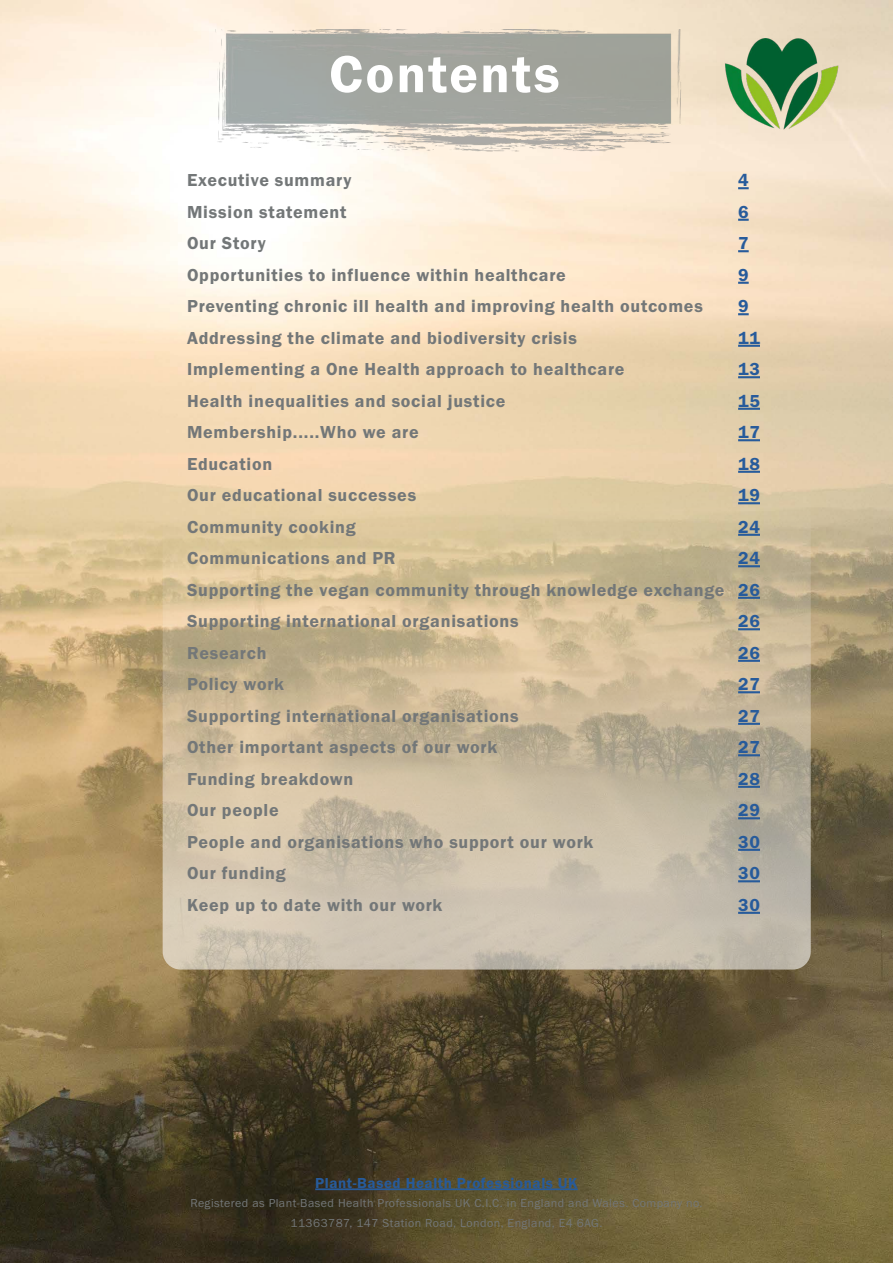
<style>
.page{position:relative;width:893px;height:1263px;background:#fff}
.page>*{position:absolute;margin:0;border:0;box-sizing:border-box;transform-origin:0 0}
.t1{font:54px "Franklin Gothic URW Dem";letter-spacing:.04em;color:#fff}
.t2{font:18px/31.5px "Franklin Gothic URW Dem";letter-spacing:.04em;color:#737778}
.t3{font:18px/31.5px "Franklin Gothic URW Dem";letter-spacing:.04em;color:#275b9b}
.t4{font:15px "Franklin Gothic URW Dem";letter-spacing:.04em;color:#275b9b}
.t5{font:12px/19.5px "Franklin Gothic URW Boo";letter-spacing:.04em;color:#737778;text-align:center}
</style>
<div class="page">
<img style="left:0;top:0;width:893px;height:1263px">
<img style="left:209px;top:30px;width:479px;height:103px">
<svg style="left:163px;top:133px;width:648px;height:836px;background:#decdb1"></svg>
<hr style="left:315px;top:1188px;width:263px;height:2px;background:#275b9b">
<svg style="left:738px;top:187px;width:11px;height:2px"></svg>
<svg style="left:738px;top:219px;width:11px;height:2px"></svg>
<svg style="left:738px;top:250px;width:11px;height:2px"></svg>
<svg style="left:738px;top:282px;width:11px;height:2px"></svg>
<svg style="left:738px;top:313px;width:11px;height:2px"></svg>
<hr style="left:738px;top:345px;width:22px;height:2px;background:#275b9b">
<hr style="left:738px;top:376px;width:22px;height:2px;background:#275b9b">
<hr style="left:738px;top:408px;width:22px;height:2px;background:#275b9b">
<hr style="left:738px;top:439px;width:22px;height:2px;background:#275b9b">
<hr style="left:738px;top:471px;width:22px;height:2px;background:#275b9b">
<hr style="left:738px;top:502px;width:22px;height:2px;background:#275b9b">
<hr style="left:738px;top:534px;width:22px;height:2px;background:#275b9b">
<hr style="left:738px;top:565px;width:22px;height:2px;background:#275b9b">
<hr style="left:738px;top:597px;width:22px;height:2px;background:#275b9b">
<hr style="left:738px;top:628px;width:22px;height:2px;background:#275b9b">
<hr style="left:738px;top:660px;width:22px;height:2px;background:#275b9b">
<hr style="left:738px;top:691px;width:22px;height:2px;background:#275b9b">
<hr style="left:738px;top:723px;width:22px;height:2px;background:#275b9b">
<hr style="left:738px;top:754px;width:22px;height:2px;background:#275b9b">
<hr style="left:738px;top:786px;width:22px;height:2px;background:#275b9b">
<hr style="left:738px;top:817px;width:22px;height:2px;background:#275b9b">
<hr style="left:738px;top:849px;width:22px;height:2px;background:#275b9b">
<hr style="left:738px;top:880px;width:22px;height:2px;background:#275b9b">
<hr style="left:738px;top:912px;width:22px;height:2px;background:#275b9b">
<img style="left:717px;top:38px;width:130px;height:106px">
<h1 class="t1" style="left:329px;top:41px;width:232px">Contents</h1>
<p class="t2" style="left:187px;top:164px;width:539px">Executive summary<br>Mission statement<br>Our Story<br>Opportunities to influence within healthcare<br>Preventing chronic ill health and improving health outcomes<br>Addressing the climate and biodiversity crisis<br>Implementing a One Health approach to healthcare<br>Health inequalities and social justice<br>Membership.....Who we are<br>Education<br>Our educational successes<br>Community cooking<br>Communications and PR<br>Supporting the vegan community through knowledge exchange<br>Supporting international organisations<br>Research<br>Policy work<br>Supporting international organisations<br>Other important aspects of our work<br>Funding breakdown<br>Our people<br>People and organisations who support our work<br>Our funding<br>Keep up to date with our work</p>
<p class="t3" style="left:738px;top:164px;width:23px">4<br>6<br>7<br>9<br>9<br>11<br>13<br>15<br>17<br>18<br>19<br>24<br>24<br>26<br>26<br>26<br>27<br>27<br>27<br>28<br>29<br>30<br>30<br>30</p>
<p class="t4" style="left:315px;top:1173px;width:264px">Plant-Based Health Professionals UK</p>
<p class="t5" style="left:190px;top:1193px;width:514px">Registered as Plant-Based Health Professionals UK C.I.C. in England and Wales. Company no.<br>11363787, 147 Station Road, London, England, E4 6AG.</p>
</div>
